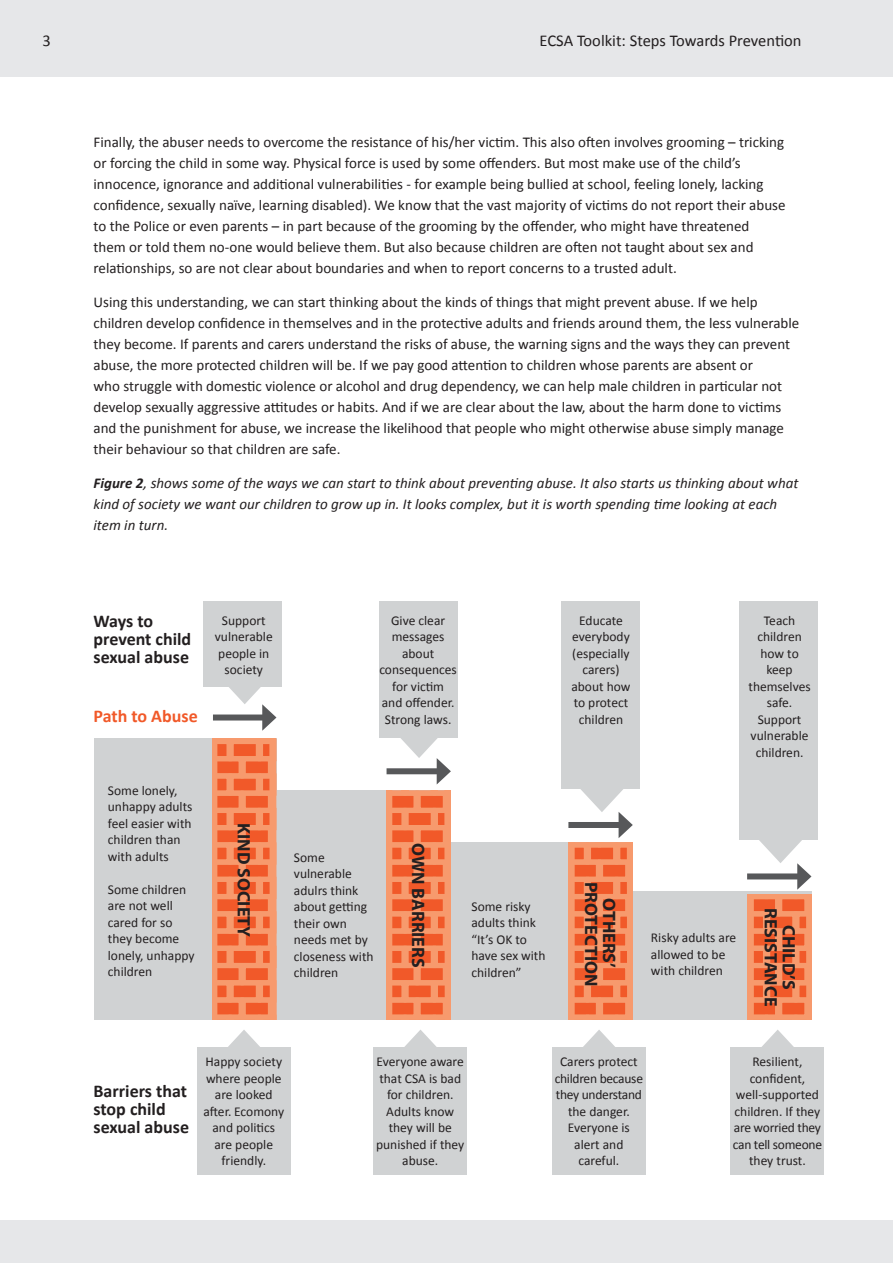
<style>
.page{position:relative;width:893px;height:1263px;background:#fff}
.page>*{position:absolute;margin:0;border:0;box-sizing:border-box;transform-origin:0 0}
.t1{font:700 18px/18px "Calibri";color:#231f20}
.t2{font:700 18px/18px "Myriad Pro";color:#231f20;text-align:center}
.t3{font:700 18px "Calibri";color:#f15929}
.t4{font:16.5px "Calibri";color:#231f20}
.Body_Copy{font:15px/21px "Calibri";color:#231f20}
.Body_Copy-2{font:italic 15px/21px "Calibri";color:#231f20}
.t5{font:13.5px/16.5px "Calibri";color:#231f20;text-align:center}
.s1{font-weight:700}
</style>
<div class="page">
<div style="left:0;top:0;width:893px;height:77px;background:#e6e7e9"></div>
<div style="left:379px;top:602px;width:78px;height:136px;background:#d0d2d3"></div>
<div style="left:561px;top:602px;width:78px;height:187px;background:#d0d2d3"></div>
<div style="left:739px;top:602px;width:79px;height:238px;background:#d0d2d3"></div>
<div style="left:204px;top:602px;width:78px;height:85px;background:#d0d2d3"></div>
<div style="left:94px;top:738px;width:182px;height:282px;background:#d0d2d3"></div>
<div style="left:259px;top:791px;width:192px;height:229px;background:#d0d2d3"></div>
<div style="left:425px;top:843px;width:208px;height:177px;background:#d0d2d3"></div>
<div style="left:591px;top:891px;width:220px;height:129px;background:#d0d2d3"></div>
<svg style="left:212px;top:738px;width:64px;height:282px;background:#f15d2d"></svg>
<div style="left:212px;top:997px;width:32px;height:23px;border:5px solid #f79a6d"></div>
<div style="left:241px;top:997px;width:32px;height:23px;border:5px solid #f79a6d"></div>
<div style="left:229px;top:980px;width:32px;height:22px;border:5px solid #f79a6d"></div>
<div style="left:258px;top:980px;width:18px;height:22px;border:5px solid #f79a6d"></div>
<div style="left:212px;top:980px;width:20px;height:22px;border:5px solid #f79a6d"></div>
<div style="left:212px;top:963px;width:32px;height:22px;border:5px solid #f79a6d"></div>
<div style="left:241px;top:963px;width:32px;height:22px;border:5px solid #f79a6d"></div>
<div style="left:229px;top:946px;width:32px;height:22px;border:5px solid #f79a6d"></div>
<div style="left:258px;top:946px;width:18px;height:22px;border:5px solid #f79a6d"></div>
<div style="left:212px;top:946px;width:20px;height:22px;border:5px solid #f79a6d"></div>
<div style="left:212px;top:928px;width:32px;height:23px;border:5px solid #f79a6d"></div>
<div style="left:241px;top:928px;width:32px;height:23px;border:5px solid #f79a6d"></div>
<div style="left:229px;top:911px;width:32px;height:22px;border:5px solid #f79a6d"></div>
<div style="left:258px;top:911px;width:18px;height:22px;border:5px solid #f79a6d"></div>
<div style="left:212px;top:911px;width:20px;height:22px;border:5px solid #f79a6d"></div>
<div style="left:212px;top:894px;width:32px;height:22px;border:5px solid #f79a6d"></div>
<div style="left:241px;top:894px;width:32px;height:22px;border:5px solid #f79a6d"></div>
<div style="left:229px;top:877px;width:32px;height:22px;border:5px solid #f79a6d"></div>
<div style="left:258px;top:877px;width:18px;height:22px;border:5px solid #f79a6d"></div>
<div style="left:212px;top:877px;width:20px;height:22px;border:5px solid #f79a6d"></div>
<div style="left:212px;top:859px;width:32px;height:23px;border:5px solid #f79a6d"></div>
<div style="left:241px;top:859px;width:32px;height:23px;border:5px solid #f79a6d"></div>
<div style="left:229px;top:842px;width:32px;height:23px;border:5px solid #f79a6d"></div>
<div style="left:258px;top:842px;width:18px;height:23px;border:5px solid #f79a6d"></div>
<div style="left:212px;top:842px;width:20px;height:23px;border:5px solid #f79a6d"></div>
<div style="left:212px;top:825px;width:32px;height:22px;border:5px solid #f79a6d"></div>
<div style="left:241px;top:825px;width:32px;height:22px;border:5px solid #f79a6d"></div>
<div style="left:229px;top:808px;width:32px;height:22px;border:5px solid #f79a6d"></div>
<div style="left:258px;top:808px;width:18px;height:22px;border:5px solid #f79a6d"></div>
<div style="left:212px;top:808px;width:20px;height:22px;border:5px solid #f79a6d"></div>
<div style="left:212px;top:791px;width:32px;height:22px;border:5px solid #f79a6d"></div>
<div style="left:241px;top:791px;width:32px;height:22px;border:5px solid #f79a6d"></div>
<div style="left:229px;top:773px;width:32px;height:23px;border:5px solid #f79a6d"></div>
<div style="left:258px;top:773px;width:18px;height:23px;border:5px solid #f79a6d"></div>
<div style="left:212px;top:773px;width:20px;height:23px;border:5px solid #f79a6d"></div>
<div style="left:212px;top:756px;width:32px;height:22px;border:5px solid #f79a6d"></div>
<div style="left:241px;top:756px;width:32px;height:22px;border:5px solid #f79a6d"></div>
<div style="left:229px;top:739px;width:32px;height:22px;border:5px solid #f79a6d"></div>
<div style="left:258px;top:739px;width:18px;height:22px;border:5px solid #f79a6d"></div>
<div style="left:212px;top:739px;width:20px;height:22px;border:5px solid #f79a6d"></div>
<svg style="left:387px;top:791px;width:64px;height:229px;background:#f47e50"></svg>
<svg style="left:213px;top:687px;width:64px;height:44px"></svg>
<svg style="left:387px;top:738px;width:64px;height:46px"></svg>
<svg style="left:568px;top:789px;width:65px;height:231px"></svg>
<svg style="left:747px;top:840px;width:65px;height:180px"></svg>
<div style="left:197px;top:1047px;width:94px;height:127px;background:#d0d2d3"></div>
<svg style="left:228px;top:1030px;width:32px;height:17px"></svg>
<div style="left:373px;top:1047px;width:94px;height:127px;background:#d0d2d3"></div>
<svg style="left:404px;top:1030px;width:33px;height:17px"></svg>
<div style="left:552px;top:1047px;width:94px;height:127px;background:#d0d2d3"></div>
<svg style="left:583px;top:1030px;width:32px;height:17px"></svg>
<div style="left:731px;top:1047px;width:93px;height:127px;background:#d0d2d3"></div>
<svg style="left:762px;top:1030px;width:32px;height:17px"></svg>
<div style="left:0;top:1220px;width:893px;height:43px;background:#e6e7e9"></div>
<p class="t4" style="left:43px;top:29px;width:10px">3</p>
<p class="t4" style="left:540px;top:29px;width:263px">ECSA Toolkit: Steps Towards Prevention</p>
<p class="Body_Copy" style="left:94px;top:131px;width:693px">Finally, the abuser needs to overcome the resistance of his/her victim. This also often involves grooming – tricking or forcing the child in some way. Physical force is used by some offenders. But most make use of the child’s innocence, ignorance and additional vulnerabilities - for example being bullied at school, feeling lonely, lacking confidence, sexually naïve, learning disabled). We know that the vast majority of victims do not report their abuse to the Police or even parents – in part because of the grooming by the offender, who might have threatened<br>them or told them no-one would believe them. But also because children are often not taught about sex and relationships, so are not clear about boundaries and when to report concerns to a trusted adult.</p>
<p class="Body_Copy" style="left:94px;top:291px;width:707px">Using this understanding, we can start thinking about the kinds of things that might prevent abuse. If we help children develop confidence in themselves and in the protective adults and friends around them, the less vulnerable they become. If parents and carers understand the risks of abuse, the warning signs and the ways they can prevent abuse, the more protected children will be. If we pay good attention to children whose parents are absent or<br>who struggle with domestic violence or alcohol and drug dependency, we can help male children in particular not develop sexually aggressive attitudes or habits. And if we are clear about the law, about the harm done to victims and the punishment for abuse, we increase the likelihood that people who might otherwise abuse simply manage their behaviour so that children are safe.</p>
<p class="Body_Copy-2" style="left:94px;top:472px;width:706px"><span class="s1">Figure 2</span>, shows some of the ways we can start to think about preventing abuse. It also starts us thinking about what kind of society we want our children to grow up in. It looks complex, but it is worth spending time looking at each item in turn.</p>
<p class="t1" style="left:94px;top:611px;width:99px">Ways to prevent child sexual abuse</p>
<p class="t3" style="left:94px;top:703px;width:106px">Path to Abuse</p>
<p class="t5" style="left:108px;top:781px;width:86px;text-align:left">Some lonely, unhappy adults feel easier with children than with adults</p>
<p class="t5" style="left:108px;top:880px;width:88px;text-align:left">Some children are not well cared for so they become lonely, unhappy children</p>
<p class="t5" style="left:215px;top:611px;width:59px">Support vulnerable people in society</p>
<p class="t5" style="left:379px;top:611px;width:79px">Give clear messages about consequences for victim<br>and offender.<br>Strong laws.</p>
<p class="t5" style="left:571px;top:611px;width:61px">Educate everybody (especially carers) about how to protect children</p>
<p class="t5" style="left:748px;top:611px;width:64px">Teach children how to keep themselves safe.<br>Support vulnerable children.</p>
<p class="t2" style="left:253px;top:823px;width:115px;rotate:90deg">KIND SOCIETY</p>
<p class="t5" style="left:294px;top:848px;width:81px;text-align:left">Some vulnerable adulrs think about getting their own needs met by closeness with children</p>
<p class="t2" style="left:428px;top:843px;width:125px;rotate:90deg">OWN BARRIERS</p>
<p class="t5" style="left:471px;top:897px;width:76px;text-align:left">Some risky adults think “It’s OK to have sex with children”</p>
<p class="t2" style="left:619px;top:882px;width:106px;rotate:90deg">OTHERS’<br>PROTECTION</p>
<p class="t5" style="left:651px;top:929px;width:87px;text-align:left">Risky adults are allowed to be with children</p>
<p class="t2" style="left:798px;top:908px;width:99px;rotate:90deg">CHILD’S<br>RESISTANCE</p>
<p class="t1" style="left:94px;top:1081px;width:97px">Barriers that stop child sexual abuse</p>
<p class="t5" style="left:203px;top:1053px;width:82px">Happy society where people are looked after. Ecomony and politics are people friendly.</p>
<p class="t5" style="left:376px;top:1053px;width:90px">Everyone aware that CSA is bad for children.<br>Adults know they will be punished if they abuse.</p>
<p class="t5" style="left:555px;top:1053px;width:90px">Carers protect children because they understand the danger.<br>Everyone is alert and careful.</p>
<p class="t5" style="left:733px;top:1053px;width:91px">Resilient, confident, well-supported children. If they are worried they can tell someone they trust.</p>
</div>
